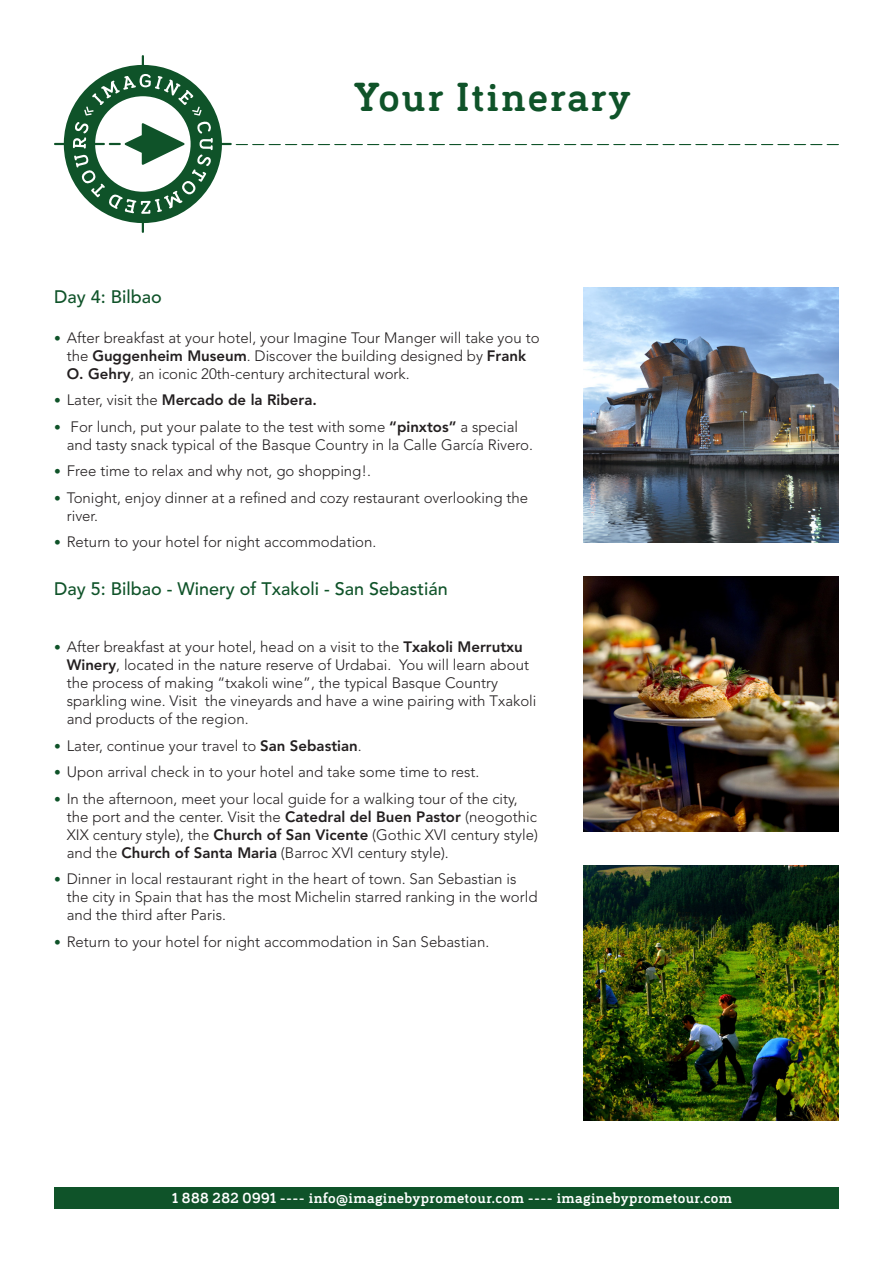
<style>
.page{position:relative;width:893px;height:1263px;background:#fff}
.page>*{position:absolute;margin:0;border:0;box-sizing:border-box;transform-origin:0 0}
.t1{font:700 42px "Bariol Serif";letter-spacing:.05em;color:#0f5329}
.TEXTO{font:500 18px "Avenir LT Std";color:#0f5329}
.t2{font:300 15px/18px "Avenir LT Std";color:#231f20}
.t3{font:700 15px "Bariol Serif";letter-spacing:.025em;color:#fff}
.t4{font:800 15px "Avenir LT Std";color:#231f20}
.s1{font-size:13.5px;color:#0f5329}
.s2{font-weight:800}
.s3{font-weight:300;font-size:13.5px;color:#0f5329}
.s4{font-weight:300}
</style>
<div class="page">
<img style="left:584px;top:287px;width:255px;height:255px">
<img style="left:584px;top:576px;width:255px;height:255px">
<div style="left:54px;top:1188px;width:785px;height:21px;background:#0f5329"></div>
<svg style="left:54px;top:55px;width:785px;height:178px"></svg>
<img style="left:584px;top:865px;width:255px;height:256px">
<p class="t1" style="left:354px;top:68px;width:278px">Your Itinerary</p>
<p class="TEXTO" style="left:54px;top:286px;width:109px">Day 4: Bilbao</p>
<p class="t2" style="left:67px;top:329px;width:474px;text-indent:-13px"><span class="s1">•</span> After breakfast at your hotel, your Imagine Tour Manger will take you to the <span class="s2">Guggenheim Museum</span>. Discover the building designed by <span class="s2">Frank<br>O. Gehry</span>, an iconic 20th-century architectural work.</p>
<p class="t4" style="left:54px;top:391px;width:264px"><span class="s3">•</span> <span class="s4">Later, visit the</span> Mercado de la Ribera.</p>
<p class="t2" style="left:67px;top:418px;width:468px;text-indent:-13px"><span class="s1">•</span> For lunch, put your palate to the test with some <span class="s2">“pinxtos”</span> a special and tasty snack typical of the Basque Country in la Calle García Rivero.</p>
<p class="t2" style="left:54px;top:462px;width:318px"><span class="s1">•</span> Free time to relax and why not, go shopping!.</p>
<p class="t2" style="left:67px;top:489px;width:463px;text-indent:-13px"><span class="s1">•</span> Tonight, enjoy dinner at a refined and cozy restaurant overlooking the river.</p>
<p class="t2" style="left:54px;top:533px;width:324px"><span class="s1">•</span> Return to your hotel for night accommodation.</p>
<p class="TEXTO" style="left:54px;top:579px;width:395px">Day 5: Bilbao - Winery of Txakoli - San Sebastián</p>
<p class="t2" style="left:67px;top:638px;width:471px;text-indent:-13px"><span class="s1">•</span> After breakfast at your hotel, head on a visit to the <span class="s2">Txakoli Merrutxu Winery</span>, located in the nature reserve of Urdabai. You will learn about the process of making “txakoli wine”, the typical Basque Country sparkling wine. Visit the vineyards and have a wine pairing with Txakoli and products of the region.</p>
<p class="t2" style="left:54px;top:736px;width:309px"><span class="s1">•</span> Later, continue your travel to <span class="s2">San Sebastian</span>.</p>
<p class="t2" style="left:54px;top:763px;width:427px"><span class="s1">•</span> Upon arrival check in to your hotel and take some time to rest.</p>
<p class="t2" style="left:67px;top:789px;width:473px;text-indent:-13px"><span class="s1">•</span> In the afternoon, meet your local guide for a walking tour of the city, the port and the center. Visit the <span class="s2">Catedral del Buen Pastor</span> (neogothic XIX century style), the <span class="s2">Church of San Vicente</span> (Gothic XVI century style) and the <span class="s2">Church of Santa Maria</span> (Barroc XVI century style).</p>
<p class="t2" style="left:67px;top:870px;width:472px;text-indent:-13px"><span class="s1">•</span> Dinner in local restaurant right in the heart of town. San Sebastian is the city in Spain that has the most Michelin starred ranking in the world and the third after Paris.</p>
<p class="t2" style="left:54px;top:932px;width:437px"><span class="s1">•</span> Return to your hotel for night accommodation in San Sebastian.</p>
<p class="t3" style="left:172px;top:1187px;width:561px">1 888 282 0991 ---- info@imaginebyprometour.com ---- imaginebyprometour.com</p>
</div>
